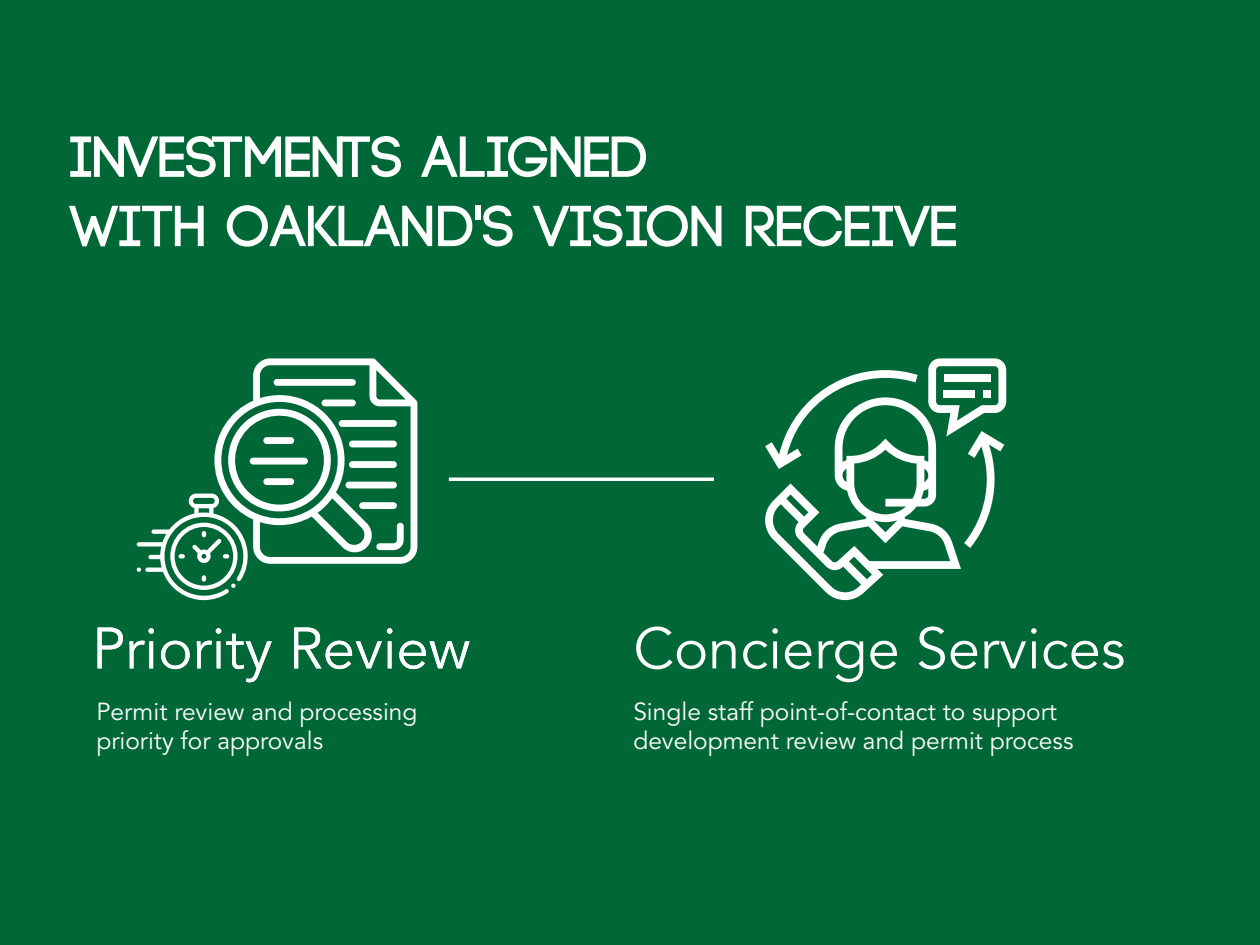
<style>
.page{position:relative;width:1260px;height:945px;background:#006837}
.page>*{position:absolute;margin:0;border:0;box-sizing:border-box;transform-origin:0 0}
.t1{font:700 57.75px/69.3px "Code";color:#fff}
.t2{font:57.75px "Avenir LT Std";color:#fff}
.t3{font:24.5px/29.4px "Avenir LT Std";color:#fff}
</style>
<div class="page">
<svg style="left:765px;top:358px;width:241px;height:242px"></svg>
<svg style="left:137px;top:358px;width:280px;height:242px"></svg>
<hr style="left:449px;top:478px;width:265px;height:3px;background:#fff">
<h1 class="t1" style="left:71px;top:124px;width:889px">INVESTMENTS ALIGNED<br>WITH OAKLAND'S VISION RECEIVE</h1>
<h1 class="t2" style="left:92px;top:615px;width:380px">Priority Review</h1>
<h1 class="t2" style="left:633px;top:615px;width:494px">Concierge Services</h1>
<p class="t3" style="left:96px;top:697px;width:323px">Permit review and processing priority for approvals</p>
<p class="t3" style="left:633px;top:697px;width:442px">Single staff point-of-contact to support development review and permit process</p>
</div>
